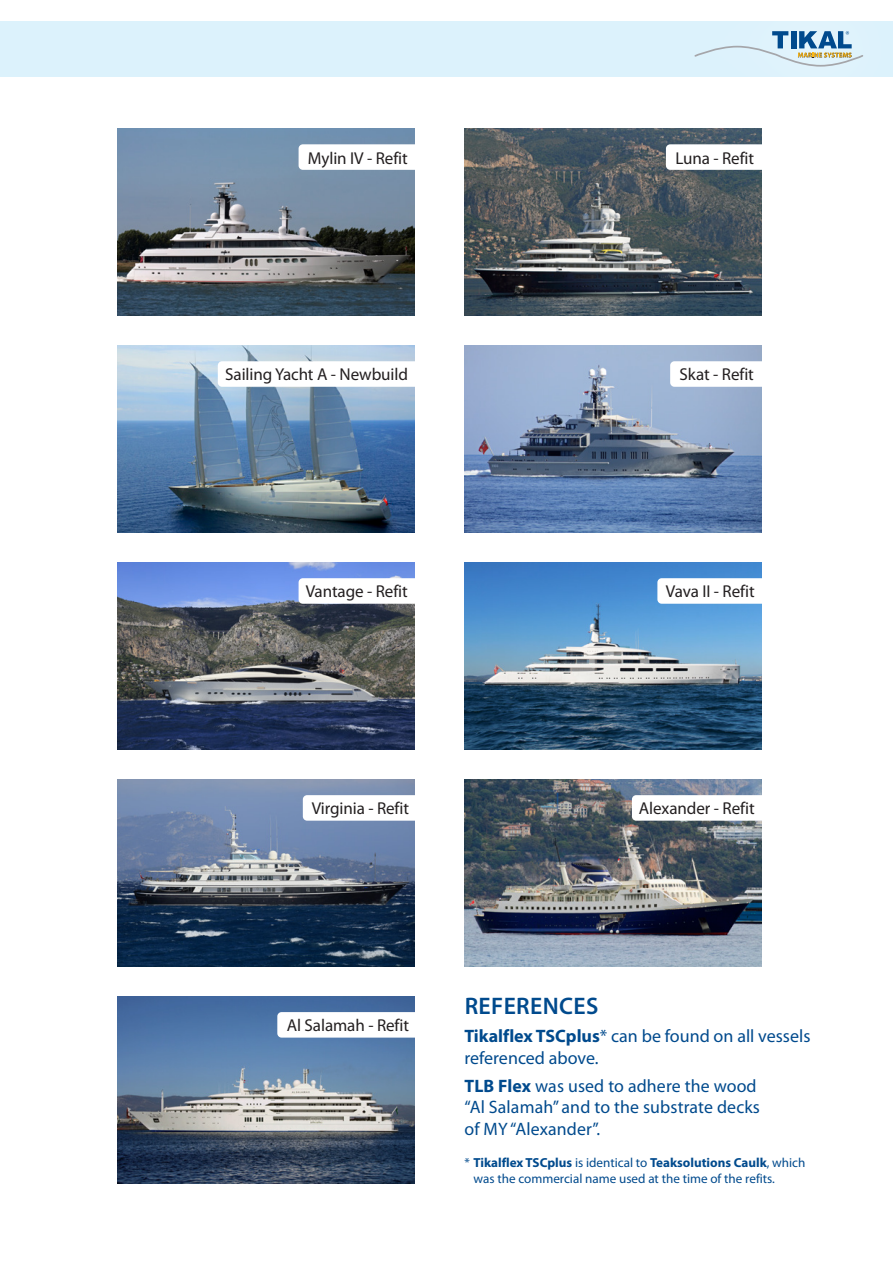
<style>
.page{position:relative;width:893px;height:1263px;background:#fff}
.page>*{position:absolute;margin:0;border:0;box-sizing:border-box;transform-origin:0 0}
.t1{font:600 24px "Myriad Pro";letter-spacing:.015em;color:#004a8d}
.t2{font:18px/21.6px "Myriad Pro";letter-spacing:.005em;color:#004a8d}
.t3{font:17.25px "Myriad Pro";letter-spacing:-.005em;color:#231f20}
.t4{font:13.2px/16.5px "Myriad Pro";color:#004a8d}
.s1{font-weight:700}
</style>
<div class="page">
<div style="left:0;top:21px;width:893px;height:56px;background:#dcf2fc"></div>
<div style="left:649px;top:0;width:244px;height:121px;background:#fff;opacity:.6"></div>
<svg style="left:694px;top:31px;width:169px;height:36px"></svg>
<img style="left:117px;top:128px;width:297px;height:187px">
<div style="left:299px;top:144px;width:131px;height:26px;background:#fff;border-radius:4px"></div>
<img style="left:464px;top:128px;width:298px;height:187px">
<div style="left:666px;top:144px;width:110px;height:26px;background:#fff;border-radius:4px"></div>
<img style="left:464px;top:345px;width:298px;height:187px">
<div style="left:670px;top:361px;width:106px;height:26px;background:#fff;border-radius:4px"></div>
<img style="left:117px;top:345px;width:297px;height:187px">
<div style="left:218px;top:361px;width:212px;height:26px;background:#fff;border-radius:4px"></div>
<img style="left:464px;top:562px;width:298px;height:187px">
<div style="left:657px;top:578px;width:119px;height:26px;background:#fff;border-radius:4px"></div>
<img style="left:117px;top:562px;width:297px;height:187px">
<div style="left:299px;top:578px;width:131px;height:26px;background:#fff;border-radius:4px"></div>
<img style="left:464px;top:779px;width:298px;height:187px">
<div style="left:632px;top:795px;width:144px;height:26px;background:#fff;border-radius:4px"></div>
<img style="left:117px;top:779px;width:297px;height:187px">
<div style="left:303px;top:795px;width:127px;height:26px;background:#fff;border-radius:4px"></div>
<img style="left:117px;top:996px;width:297px;height:187px">
<div style="left:277px;top:1012px;width:153px;height:25px;background:#fff;border-radius:4px"></div>
<p class="t3" style="left:308px;top:147px;width:102px">Mylin IV - Refit</p>
<p class="t3" style="left:675px;top:147px;width:80px">Luna - Refit</p>
<p class="t3" style="left:225px;top:364px;width:184px">Sailing Yacht A - Newbuild</p>
<p class="t3" style="left:679px;top:364px;width:76px">Skat - Refit</p>
<p class="t3" style="left:306px;top:581px;width:104px">Vantage - Refit</p>
<p class="t3" style="left:666px;top:581px;width:90px">Vava II - Refit</p>
<p class="t3" style="left:312px;top:798px;width:99px">Virginia - Refit</p>
<p class="t3" style="left:639px;top:798px;width:117px">Alexander - Refit</p>
<p class="t3" style="left:287px;top:1015px;width:124px">Al Salamah - Refit</p>
<p class="t1" style="left:465px;top:991px;width:135px">REFERENCES</p>
<p class="t2" style="left:464px;top:1025px;width:347px"><span class="s1">Tikalflex TSCplus</span>* can be found on all vessels referenced above.</p>
<p class="t2" style="left:464px;top:1074px;width:297px"><span class="s1">TLB Flex</span> was used to adhere the wood “Al Salamah” and to the substrate decks of MY “Alexander”.</p>
<p class="t4" style="left:473px;top:1154px;width:333px;text-indent:-9px">* <span class="s1">Tikalflex TSCplus</span> is identical to <span class="s1">Teaksolutions Caulk</span>, which was the commercial name used at the time of the refits.</p>
</div>
